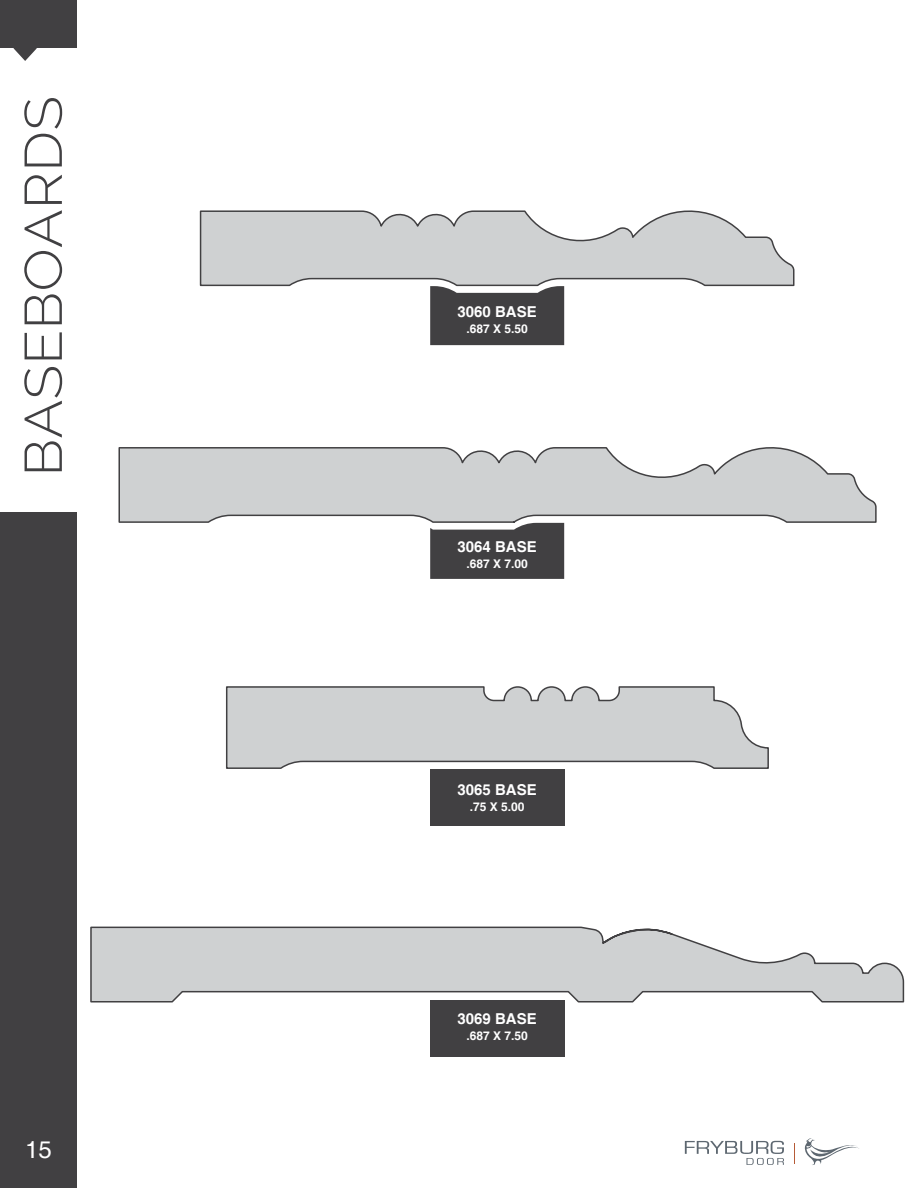
<style>
.page{position:relative;width:918px;height:1188px;background:#fff}
.page>*{position:absolute;margin:0;border:0;box-sizing:border-box;transform-origin:0 0}
.t1{font:300 52.65px "Raleway";color:#414042;scale:1.09 1}
.t2{font:24px "Helvetica";color:#fff}
.t3{font:700 15px "Helvetica";color:#fff}
.t4{font:700 12px "Helvetica";color:#fff}
</style>
<div class="page">
<svg style="left:430px;top:287px;width:134px;height:58px;background:#4e4d4f"></svg>
<svg style="left:685px;top:1141px;width:99px;height:24px"></svg>
<svg style="left:794px;top:1143px;width:1px;height:20px"></svg>
<svg style="left:804px;top:1138px;width:55px;height:27px"></svg>
<div style="left:0;top:0;width:77px;height:48px;background:#414042"></div>
<div style="left:0;top:512px;width:77px;height:676px;background:#414042"></div>
<svg style="left:13px;top:48px;width:24px;height:13px"></svg>
<div style="left:430px;top:1000px;width:134px;height:56px;background:#414042"></div>
<div style="left:430px;top:769px;width:134px;height:57px;background:#414042"></div>
<svg style="left:199px;top:210px;width:596px;height:77px"></svg>
<svg style="left:118px;top:447px;width:759px;height:77px;fill:#cfd1d2"></svg>
<svg style="left:430px;top:523px;width:134px;height:56px;background:#504f51"></svg>
<svg style="left:226px;top:686px;width:543px;height:84px;background:#cfd0d1"></svg>
<svg style="left:90px;top:926px;width:815px;height:77px;fill:#cfd1d2"></svg>
<h1 class="t1" style="left:13px;top:477px;width:351px;rotate:-90deg">BASEBOARDS</h1>
<h2 class="t2" style="left:25px;top:1136px;width:28px">15</h2>
<p class="t3" style="left:458px;top:302px;width:81px">3060 BASE</p>
<p class="t4" style="left:467px;top:322px;width:63px">.687 X 5.50</p>
<p class="t3" style="left:458px;top:537px;width:81px">3064 BASE</p>
<p class="t4" style="left:467px;top:557px;width:63px">.687 X 7.00</p>
<p class="t3" style="left:458px;top:780px;width:81px">3065 BASE</p>
<p class="t4" style="left:470px;top:800px;width:56px">.75 X 5.00</p>
<p class="t3" style="left:458px;top:1009px;width:81px">3069 BASE</p>
<p class="t4" style="left:467px;top:1029px;width:63px">.687 X 7.50</p>
</div>
